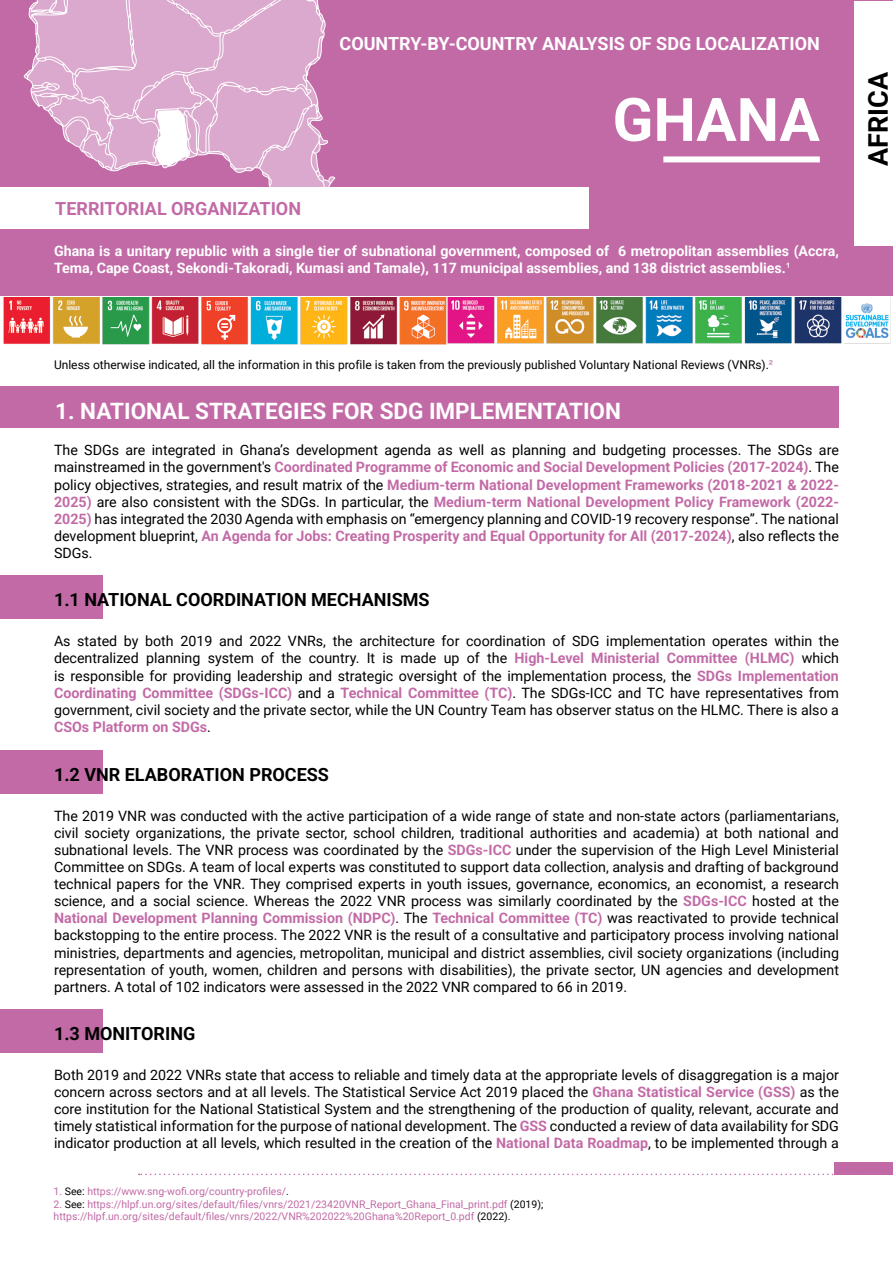
<style>
.page{position:relative;width:893px;height:1263px;background:#fff}
.page>*{position:absolute;margin:0;border:0;box-sizing:border-box;transform-origin:0 0}
.t1{font:700 60px "Roboto";letter-spacing:.005em;color:#fff}
.t2{font:700 27px "Roboto";color:#000}
.t3{font:700 22.5px "Roboto";color:#fff}
.t4{font:700 18px "Roboto";color:#000}
.t5{font:700 18px "Roboto";color:#fff}
.t6{font:700 18px "Roboto";color:#c26aa6}
.t7{font:14.25px/17.1px "Roboto";color:#000;text-align:justify}
.t8{font:700 14.1px/17px "Roboto";color:#fff}
.t9{font:12px "Roboto";color:#000}
.t10{font:10.5px "Roboto";color:#c26aa6}
.s1{font-family:"Arial";font-weight:400}
.s2{font-family:"Arial";color:#c26aa6}
.s3{font-weight:700;color:#c26aa6}
.s4{color:#000}
</style>
<div class="page">
<div style="left:0;top:386px;width:839px;height:42px;background:#c26aa6"></div>
<div style="left:0;top:575px;width:102px;height:43px;background:#c26aa6"></div>
<div style="left:0;top:750px;width:102px;height:43px;background:#c26aa6"></div>
<svg style="left:139px;top:1173px;width:696px;height:2px"></svg>
<div style="left:835px;top:1162px;width:58px;height:13px;background:#c26aa6"></div>
<div style="left:0;top:0;width:893px;height:296px;background:#c26aa6"></div>
<div style="left:855px;top:1px;width:38px;height:245px;background:#fff"></div>
<img style="left:3px;top:297px;width:888px;height:48px">
<div style="left:663px;top:156px;width:157px;height:6px;background:#fff"></div>
<svg style="left:21px;top:0;width:315px;height:188px"></svg>
<div style="left:0;top:188px;width:589px;height:41px;background:#fff"></div>
<div style="left:0;top:1009px;width:102px;height:43px;background:#c26aa6"></div>
<p class="t5" style="left:340px;top:31px;width:482px">COUNTRY-BY-COUNTRY ANALYSIS OF SDG LOCALIZATION</p>
<p class="t6" style="left:55px;top:196px;width:247px">TERRITORIAL ORGANIZATION</p>
<p class="t1" style="left:613px;top:78px;width:209px">GHANA</p>
<p class="t8" style="left:54px;top:242px;width:786px">Ghana is a unitary republic with a single tier of subnational government, composed of 6 metropolitan assemblies (Accra,<br>Tema, Cape Coast, Sekondi-Takoradi, Kumasi and Tamale), 117 municipal assemblies, and 138 district assemblies.<span class="s1">¹</span></p>
<p class="t2" style="left:859px;top:166px;width:95px;rotate:-90deg">AFRICA</p>
<p class="t9" style="left:54px;top:357px;width:720px">Unless otherwise indicated, all the information in this profile is taken from the previously published Voluntary National Reviews (VNRs).<span class="s2">²</span></p>
<p class="t3" style="left:55px;top:395px;width:567px">1. NATIONAL STRATEGIES FOR SDG IMPLEMENTATION</p>
<p class="t7" style="left:54px;top:441px;width:786px">The SDGs are integrated in Ghana’s development agenda as well as planning and budgeting processes. The SDGs are mainstreamed in the government's <span class="s3">Coordinated Programme of Economic and Social Development Policies (2017-2024)</span>. The policy objectives, strategies, and result matrix of the <span class="s3">Medium-term National Development Frameworks (2018-2021 &amp; 2022- 2025)</span> are also consistent with the SDGs. In particular, the <span class="s3">Medium-term National Development Policy Framework (2022- 2025)</span> has integrated the 2030 Agenda with emphasis on “emergency planning and COVID-19 recovery response”. The national development blueprint, <span class="s3">An Agenda for Jobs: Creating Prosperity and Equal Opportunity for All (2017-2024)</span>, also reflects the SDGs.</p>
<p class="t4" style="left:54px;top:587px;width:377px">1.1 NATIONAL COORDINATION MECHANISMS</p>
<p class="t7" style="left:54px;top:632px;width:786px">As stated by both 2019 and 2022 VNRs, the architecture for coordination of SDG implementation operates within the decentralized planning system of the country. It is made up of the <span class="s3">High-Level Ministerial Committee (HLMC)</span> which is responsible for providing leadership and strategic oversight of the implementation process, the <span class="s3">SDGs Implementation Coordinating Committee (SDGs-ICC)</span> and a <span class="s3">Technical Committee (TC)</span>. The SDGs-ICC and TC have representatives from government, civil society and the private sector, while the UN Country Team has observer status on the HLMC. There is also a <span class="s3">CSOs Platform on SDGs</span>.</p>
<p class="t4" style="left:54px;top:762px;width:277px">1.2 VNR ELABORATION PROCESS</p>
<p class="t7" style="left:54px;top:806px;width:786px">The 2019 VNR was conducted with the active participation of a wide range of state and non-state actors (parliamentarians, civil society organizations, the private sector, school children, traditional authorities and academia) at both national and subnational levels. The VNR process was coordinated by the <span class="s3">SDGs-ICC</span> under the supervision of the High Level Ministerial Committee on SDGs. A team of local experts was constituted to support data collection, analysis and drafting of background technical papers for the VNR. They comprised experts in youth issues, governance, economics, an economist, a research science, and a social science. Whereas the 2022 VNR process was similarly coordinated by the <span class="s3">SDGs-ICC</span> hosted at the <span class="s3">National Development Planning Commission (NDPC)</span>. The <span class="s3">Technical Committee (TC)</span> was reactivated to provide technical backstopping to the entire process. The 2022 VNR is the result of a consultative and participatory process involving national ministries, departments and agencies, metropolitan, municipal and district assemblies, civil society organizations (including representation of youth, women, children and persons with disabilities), the private sector, UN agencies and development partners. A total of 102 indicators were assessed in the 2022 VNR compared to 66 in 2019.</p>
<p class="t4" style="left:54px;top:1021px;width:143px">1.3 MONITORING</p>
<p class="t7" style="left:54px;top:1066px;width:786px">Both 2019 and 2022 VNRs state that access to reliable and timely data at the appropriate levels of disaggregation is a major concern across sectors and at all levels. The Statistical Service Act 2019 placed the <span class="s3">Ghana Statistical Service (GSS)</span> as the core institution for the National Statistical System and the strengthening of the production of quality, relevant, accurate and timely statistical information for the purpose of national development. The <span class="s3">GSS</span> conducted a review of data availability for SDG indicator production at all levels, which resulted in the creation of the <span class="s3">National Data Roadmap</span>, to be implemented through a</p>
<p class="t10" style="left:54px;top:1184px;width:237px">1. <span class="s4">See:</span> https://www.sng-wofi.org/country-profiles/<span class="s4">.</span></p>
<p class="t10" style="left:54px;top:1197px;width:491px">2. <span class="s4">See:</span> https://hlpf.un.org/sites/default/files/vnrs/2021/23420VNR_Report_Ghana_Final_print.pdf <span class="s4">(2019);</span></p>
<p class="t10" style="left:54px;top:1209px;width:459px">https://hlpf.un.org/sites/default/files/vnrs/2022/VNR%202022%20Ghana%20Report_0.pdf <span class="s4">(2022).</span></p>
</div>
